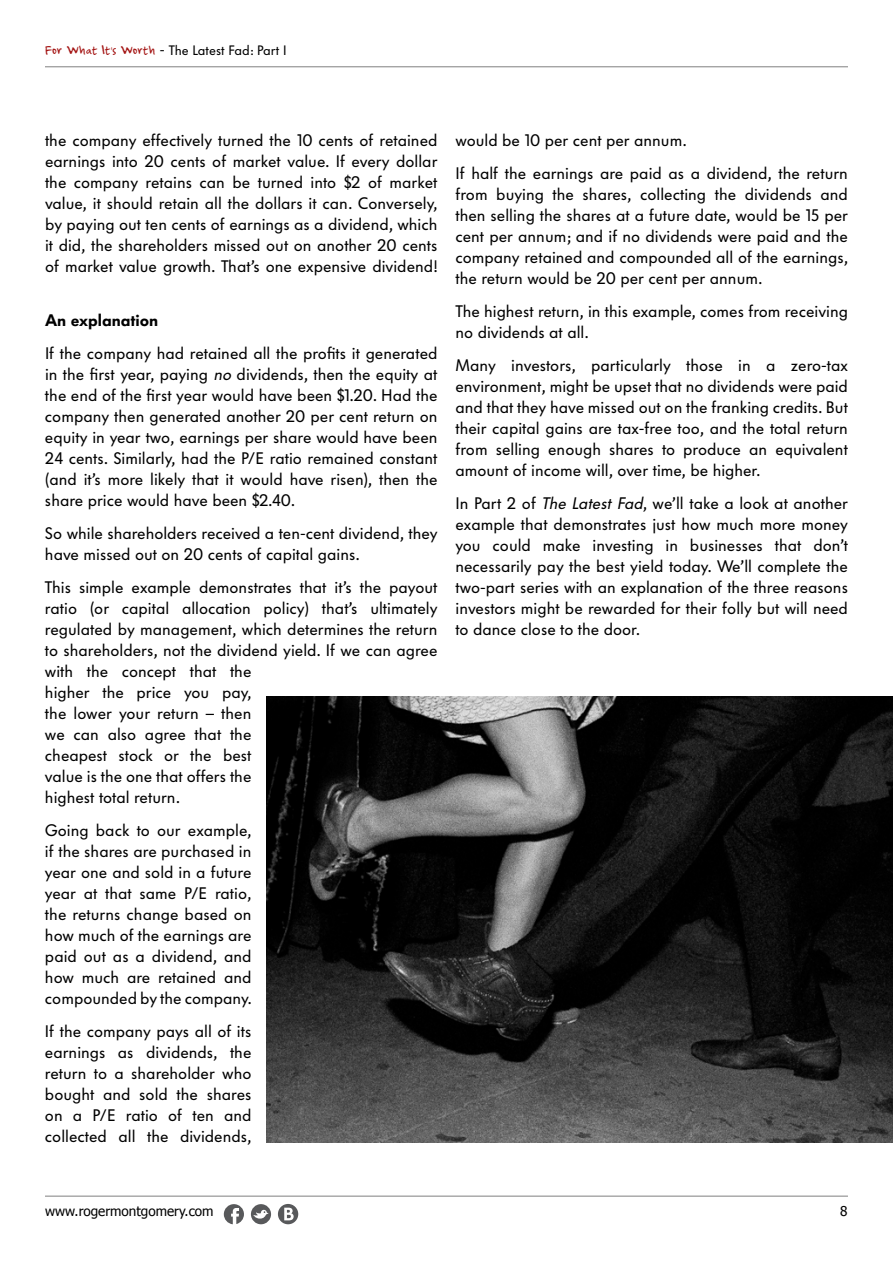
<style>
.page{position:relative;width:893px;height:1263px;background:#fff}
.page>*{position:absolute;margin:0;border:0;box-sizing:border-box;transform-origin:0 0}
.t1{font:16.5px/21px "Volkswagen Copy";color:#000;text-align:justify}
.t2{font:16.5px "Volkswagen Headline";color:#000}
.t3{font:13.5px "Volkswagen Copy";color:#000}
.t4{font:13.5px "Tahoma";color:#000}
.s1{font-family:"Ampersand";color:#a41514}
.s2{font-family:"Tahoma"}
.s3{font-style:italic}
</style>
<div class="page">
<img style="left:266px;top:696px;width:627px;height:446px">
<hr style="left:45px;top:67px;width:803px;height:1px;background:#808080">
<hr style="left:45px;top:1196px;width:803px;height:1px;background:#808080">
<svg style="left:251px;top:1204px;width:20px;height:20px"></svg>
<svg style="left:224px;top:1204px;width:20px;height:20px"></svg>
<svg style="left:278px;top:1204px;width:20px;height:20px"></svg>
<p class="t3" style="left:45px;top:43px;width:243px"><span class="s1">For What It's Worth</span> <span class="s2">-</span> The Latest Fad: Part I</p>
<p class="t1" style="left:45px;top:130px;width:394px">the company effectively turned the 10 cents of retained earnings into 20 cents of market value. If every dollar the company retains can be turned into $2 of market value, it should retain all the dollars it can. Conversely, by paying out ten cents of earnings as a dividend, which it did, the shareholders missed out on another 20 cents of market value growth. That’s one expensive dividend!</p>
<p class="t2" style="left:45px;top:310px;width:115px">An explanation</p>
<p class="t1" style="left:45px;top:343px;width:394px">If the company had retained all the profits it generated in the first year, paying <span class="s3">no</span> dividends, then the equity at the end of the first year would have been $1.20. Had the company then generated another 20 per cent return on equity in year two, earnings per share would have been 24 cents. Similarly, had the P/E ratio remained constant (and it’s more likely that it would have risen), then the share price would have been $2.40.</p>
<p class="t1" style="left:45px;top:523px;width:394px">So while shareholders received a ten-cent dividend, they have missed out on 20 cents of capital gains.</p>
<p class="t1" style="left:45px;top:577px;width:394px;text-align:left">This simple example demonstrates that it’s the payout ratio (or capital allocation policy) that’s ultimately regulated by management, which determines the return to shareholders, not the dividend yield. If we can agree with the concept that the<br>higher the price you pay,<br>the lower your return – then<br>we can also agree that the<br>cheapest stock or the best<br>value is the one that offers the<br>highest total return.</p>
<p class="t1" style="left:45px;top:820px;width:208px">Going back to our example, if the shares are purchased in year one and sold in a future year at that same P/E ratio, the returns change based on how much of the earnings are paid out as a dividend, and how much are retained and compounded by the company.</p>
<p class="t1" style="left:45px;top:1021px;width:208px">If the company pays all of its earnings as dividends, the return to a shareholder who bought and sold the shares on a P/E ratio of ten and collected all the dividends,</p>
<p class="t1" style="left:455px;top:124px;width:394px;line-height:33px">would be 10 per cent per annum.<br>If half the earnings are paid as a dividend, the return</p>
<p class="t1" style="left:455px;top:184px;width:394px">from buying the shares, collecting the dividends and then selling the shares at a future date, would be 15 per cent per annum; and if no dividends were paid and the company retained and compounded all of the earnings, the return would be 20 per cent per annum.</p>
<p class="t1" style="left:455px;top:301px;width:394px">The highest return, in this example, comes from receiving no dividends at all.</p>
<p class="t1" style="left:455px;top:355px;width:394px">Many investors, particularly those in a zero-tax environment, might be upset that no dividends were paid and that they have missed out on the franking credits. But their capital gains are tax-free too, and the total return from selling enough shares to produce an equivalent amount of income will, over time, be higher.</p>
<p class="t1" style="left:455px;top:493px;width:394px">In Part 2 of <span class="s3">The Latest Fad</span>, we’ll take a look at another example that demonstrates just how much more money you could make investing in businesses that don’t necessarily pay the best yield today. We’ll complete the two-part series with an explanation of the three reasons investors might be rewarded for their folly but will need to dance close to the door.</p>
<p class="t4" style="left:45px;top:1202px;width:170px">www.rogermontgomery.com</p>
<p class="t4" style="left:840px;top:1202px;width:9px">8</p>
</div>
